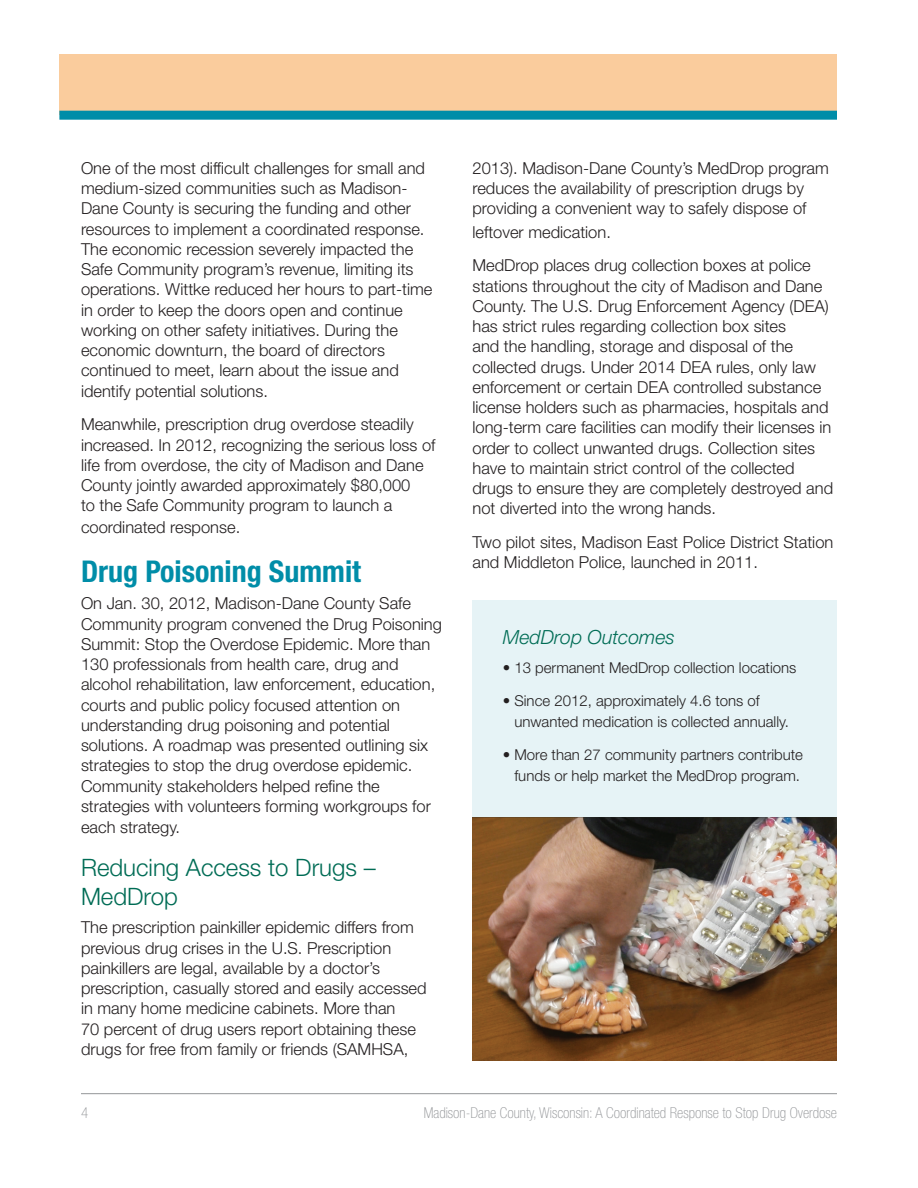
<style>
.page{position:relative;width:918px;height:1188px;background:#fff}
.page>*{position:absolute;margin:0;border:0;box-sizing:border-box;transform-origin:0 0}
.chapter_title{font:700 condensed 30px "Helvetica Neue LT Std";color:#008da8}
.highlighted_title{font:300 24px/28.8px "Helvetica Neue LT Std";color:#006c55}
.highlighted_subtitle{font:italic 300 19.5px "Helvetica Neue LT Std";color:#006c55}
.body{font:300 16.5px/20.2px "Helvetica Neue LT Std";color:#231f20}
.body-2{font:300 15px/20.2px "Helvetica Neue LT Std";color:#231f20}
.t1{font:100 condensed 15px "Helvetica Neue LT Std";color:#939598}
</style>
<div class="page">
<div style="left:59px;top:54px;width:778px;height:61px;background:#facc9d"></div>
<div style="left:59px;top:111px;width:778px;height:9px;background:#008da8"></div>
<hr style="left:81px;top:1093px;width:756px;height:1px;background:#939598">
<div style="left:472px;top:600px;width:365px;height:218px;background:#e6f3f6"></div>
<img style="left:472px;top:817px;width:365px;height:244px">
<p class="body" style="left:81px;top:157px;width:353px">One of the most difficult challenges for small and medium-sized communities such as Madison-Dane County is securing the funding and other resources to implement a coordinated response.<br>The economic recession severely impacted the Safe Community program’s revenue, limiting its operations. Wittke reduced her hours to part-time in order to keep the doors open and continue working on other safety initiatives. During the economic downturn, the board of directors continued to meet, learn about the issue and identify potential solutions.</p>
<p class="body" style="left:81px;top:414px;width:356px">Meanwhile, prescription drug overdose steadily increased. In 2012, recognizing the serious loss of life from overdose, the city of Madison and Dane County jointly awarded approximately $80,000<br>to the Safe Community program to launch a coordinated response.</p>
<p class="chapter_title" style="left:81px;top:554px;width:282px">Drug Poisoning Summit</p>
<p class="body" style="left:81px;top:593px;width:362px">On Jan. 30, 2012, Madison-Dane County Safe Community program convened the Drug Poisoning Summit: Stop the Overdose Epidemic. More than 130 professionals from health care, drug and alcohol rehabilitation, law enforcement, education, courts and public policy focused attention on understanding drug poisoning and potential solutions. A roadmap was presented outlining six strategies to stop the drug overdose epidemic.<br>Community stakeholders helped refine the strategies with volunteers forming workgroups for each strategy.</p>
<p class="highlighted_title" style="left:81px;top:852px;width:296px">Reducing Access to Drugs –<br>MedDrop</p>
<p class="body" style="left:81px;top:917px;width:347px">The prescription painkiller epidemic differs from previous drug crises in the U.S. Prescription painkillers are legal, available by a doctor’s prescription, casually stored and easily accessed in many home medicine cabinets. More than<br>70 percent of drug users report obtaining these drugs for free from family or friends (SAMHSA,</p>
<p class="body" style="left:472px;top:157px;width:358px">2013). Madison-Dane County’s MedDrop program reduces the availability of prescription drugs by providing a convenient way to safely dispose of</p>
<p class="body" style="left:472px;top:221px;width:140px">leftover medication.</p>
<p class="body" style="left:472px;top:255px;width:362px">MedDrop places drug collection boxes at police stations throughout the city of Madison and Dane County. The U.S. Drug Enforcement Agency (DEA) has strict rules regarding collection box sites<br>and the handling, storage and disposal of the collected drugs. Under 2014 DEA rules, only law enforcement or certain DEA controlled substance license holders such as pharmacies, hospitals and long-term care facilities can modify their licenses in order to collect unwanted drugs. Collection sites have to maintain strict control of the collected drugs to ensure they are completely destroyed and not diverted into the wrong hands.</p>
<p class="body" style="left:472px;top:532px;width:362px">Two pilot sites, Madison East Police District Station and Middleton Police, launched in 2011.</p>
<p class="highlighted_subtitle" style="left:503px;top:625px;width:174px">MedDrop Outcomes</p>
<p class="body-2" style="left:503px;top:657px;width:295px">• 13 permanent MedDrop collection locations</p>
<p class="body-2" style="left:514px;top:691px;width:276px;text-indent:-12px">• Since 2012, approximately 4.6 tons of unwanted medication is collected annually.</p>
<p class="body-2" style="left:503px;top:745px;width:302px;text-align:center">• More than 27 community partners contribute funds or help market the MedDrop program.</p>
<p class="t1" style="left:81px;top:1104px;width:9px">4</p>
<p class="t1" style="left:424px;top:1104px;width:415px">Madison-Dane County, Wisconsin: A Coordinated Response to Stop Drug Overdose</p>
</div>
